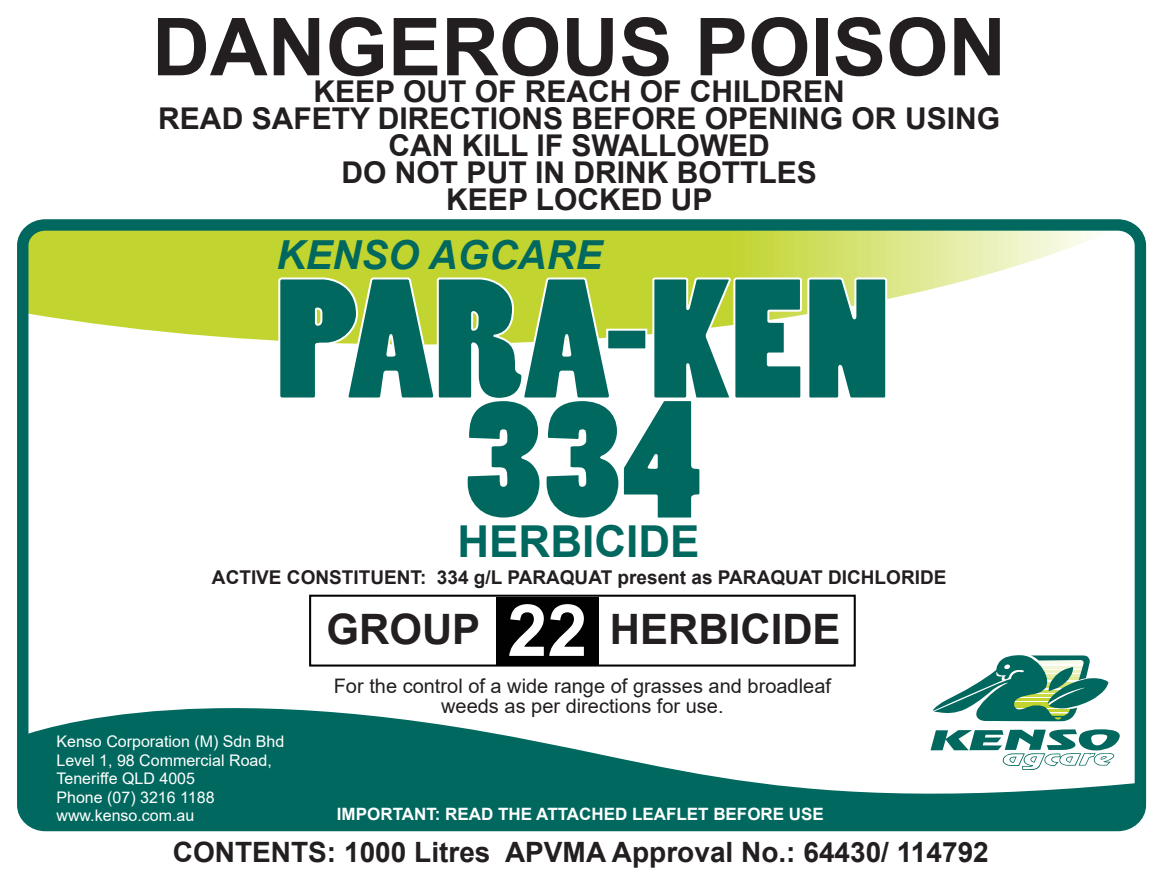
<style>
.page{position:relative;width:1163px;height:879px;background:#fff}
.page>*{position:absolute;margin:0;border:0;box-sizing:border-box;transform-origin:0 0}
.t1{font:160px/120px "Poplar Std";color:#00685e;text-align:center;scale:1.1 1}
.t2{font:700 80px "Arial";color:#231f20}
.t3{font:700 44px "Arial";color:#00685e}
.t4{font:700 42px "Arial";color:#231f20}
.t5{font:italic 700 40px "Arial";color:#00685e}
.t6{font:700 30px/27px "Arial";color:#231f20;text-align:center}
.t7{font:700 28px "Arial";color:#231f20}
.t8{font:20px/20px "Arial";color:#231f20;text-align:center}
.t9{font:700 19px "Arial";color:#231f20}
.t10{font:700 17px "Arial";color:#fff}
.t11{font:16px/18.4px "Arial";color:#fff}
.s1{font-size:72px;color:#fff}
</style>
<div class="page">
<svg style="left:29px;top:682px;width:1104px;height:137px;fill:#00685e"></svg>
<svg style="left:29px;top:231px;width:1093px;height:110px"></svg>
<div style="left:17px;top:219px;width:1128px;height:612px;border:11px solid #00685e;border-radius:22px"></div>
<svg style="left:930px;top:729px;width:189px;height:41px"></svg>
<svg style="left:932px;top:655px;width:176px;height:66px"></svg>
<svg style="left:277px;top:276px;width:611px;height:69px"></svg>
<div style="left:496px;top:597px;width:102px;height:68px;background:#000100"></div>
<div style="left:309px;top:595px;width:546px;height:71px;border:2px solid #000100"></div>
<h2 class="t2" style="left:152px;top:-9px;width:855px">DANGEROUS POISON</h2>
<p class="t6" style="left:158px;top:79px;width:843px">KEEP OUT OF REACH OF CHILDREN<br>READ SAFETY DIRECTIONS BEFORE OPENING OR USING<br>CAN KILL IF SWALLOWED<br>DO NOT PUT IN DRINK BOTTLES<br>KEEP LOCKED UP</p>
<h3 class="t5" style="left:276px;top:229px;width:327px">KENSO AGCARE</h3>
<h1 class="t1" style="left:276px;top:287px;width:559px">PARA-KEN<br>334</h1>
<h3 class="t3" style="left:457px;top:510px;width:243px">HERBICIDE</h3>
<p class="t9" style="left:212px;top:563px;width:736px">ACTIVE CONSTITUENT: 334 g/L PARAQUAT present as PARAQUAT DICHLORIDE</p>
<h3 class="t4" style="left:326px;top:599px;width:515px">GROUP <span class="s1">22</span> HERBICIDE</h3>
<p class="t8" style="left:334px;top:675px;width:498px">For the control of a wide range of grasses and broadleaf weeds as per directions for use.</p>
<p class="t11" style="left:56px;top:732px;width:229px">Kenso Corporation (M) Sdn Bhd<br>Level 1, 98 Commercial Road,<br>Teneriffe QLD 4005<br>Phone (07) 3216 1188 www.kenso.com.au</p>
<p class="t10" style="left:337px;top:802px;width:488px">IMPORTANT: READ THE ATTACHED LEAFLET BEFORE USE</p>
<p class="t7" style="left:173px;top:833px;width:817px">CONTENTS: 1000 Litres APVMA Approval No.: 64430/ 114792</p>
</div>
